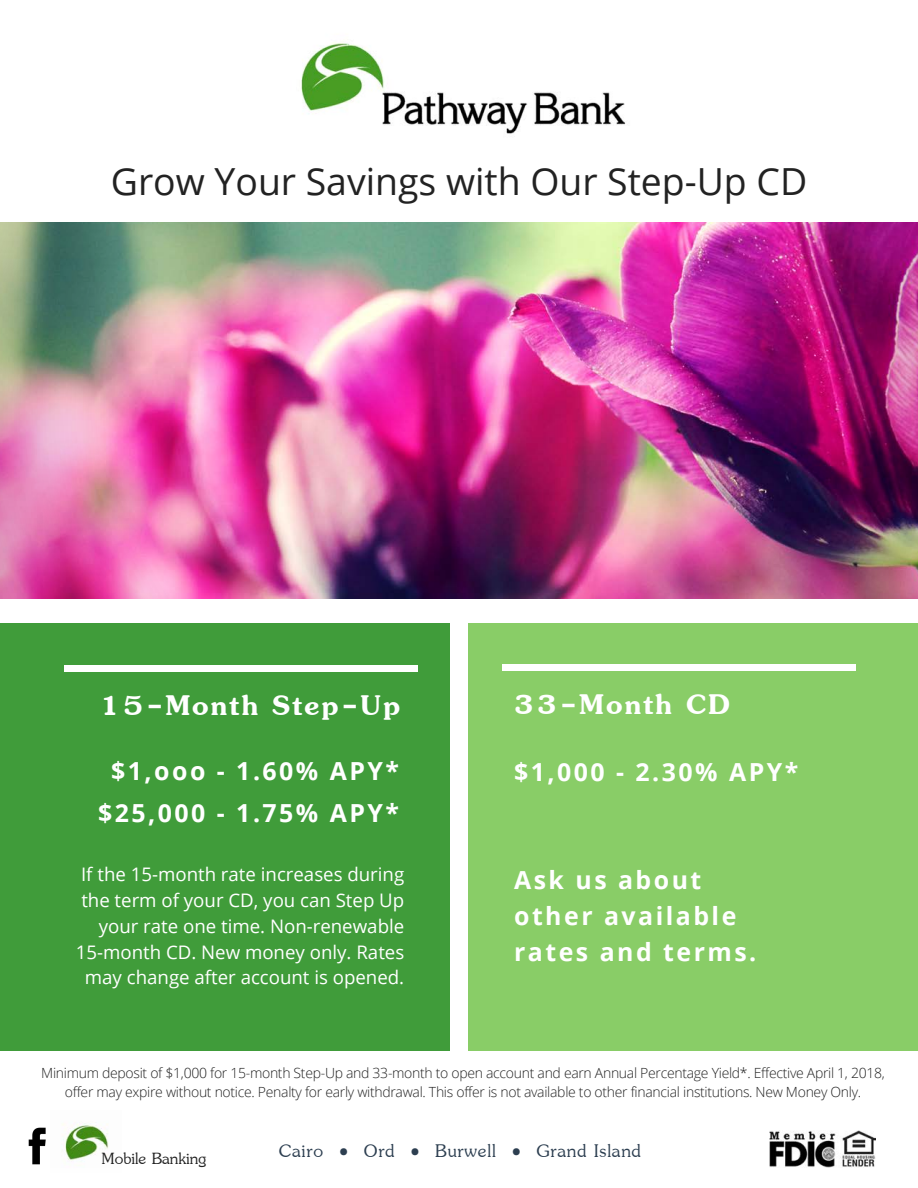
<style>
.page{position:relative;width:918px;height:1188px;background:#fff}
.page>*{position:absolute;margin:0;border:0;box-sizing:border-box;transform-origin:0 0}
.t1{font:700 43.65px "Jasmine UPC";letter-spacing:.05em;color:#fff}
.t2{font:37.35px "Open Sans";color:#222}
.t3{font:28.05px "Jasmine UPC";letter-spacing:.03em;color:#2c3e50}
.t4{font:700 24.9px/36px "Open Sans";letter-spacing:.1em;color:#fff;text-align:center}
.t5{font:24.9px "Jasmine UPC";color:#222}
.t6{font:18.75px/25.8px "Open Sans";color:#fff;text-align:right}
.t7{font:300 13.95px/19.2px "Open Sans";letter-spacing:-.02em;color:#222;text-align:center}
</style>
<div class="page">
<img style="left:0;top:223px;width:918px;height:375px">
<div style="left:0;top:623px;width:450px;height:428px;background:#409c3a"></div>
<div style="left:468px;top:623px;width:450px;height:428px;background:#89cd67"></div>
<div style="left:64px;top:665px;width:353px;height:7px;background:#fff"></div>
<div style="left:503px;top:664px;width:353px;height:6px;background:#fff"></div>
<img style="left:301px;top:42px;width:325px;height:92px">
<img style="left:28px;top:1127px;width:18px;height:38px">
<img style="left:770px;top:1131px;width:105px;height:37px">
<img style="left:62px;top:1123px;width:47px;height:38px">
<h2 class="t2" style="left:111px;top:155px;width:698px">Grow Your Savings with Our Step-Up CD</h2>
<h1 class="t1" style="left:99px;top:674px;width:303px">15-Month Step-Up</h1>
<h3 class="t4" style="left:98px;top:750px;width:303px;line-height:41.7px">$1,ooo - 1.60% APY* $25,000 - 1.75% APY*</h3>
<h3 class="t6" style="left:76px;top:861px;width:330px">If the 15-month rate increases during the term of your CD, you can Step Up your rate one time. Non-renewable 15-month CD. New money only. Rates may change after account is opened.</h3>
<h1 class="t1" style="left:513px;top:673px;width:219px">33-Month CD</h1>
<h3 class="t4" style="left:514px;top:753px;width:286px">$1,000 - 2.30% APY*</h3>
<h3 class="t4" style="left:514px;top:861px;width:244px;text-align:left">Ask us about other available rates and terms.</h3>
<p class="t7" style="left:41px;top:1063px;width:845px">Minimum deposit of $1,000 for 15-month Step-Up and 33-month to open account and earn Annual Percentage Yield*. Effective April 1, 2018, offer may expire without notice. Penalty for early withdrawal. This offer is not available to other financial institutions. New Money Only.</p>
<h3 class="t5" style="left:102px;top:1141px;width:106px">Mobile Banking</h3>
<h3 class="t3" style="left:279px;top:1130px;width:364px">Cairo • Ord • Burwell • Grand Island</h3>
</div>
